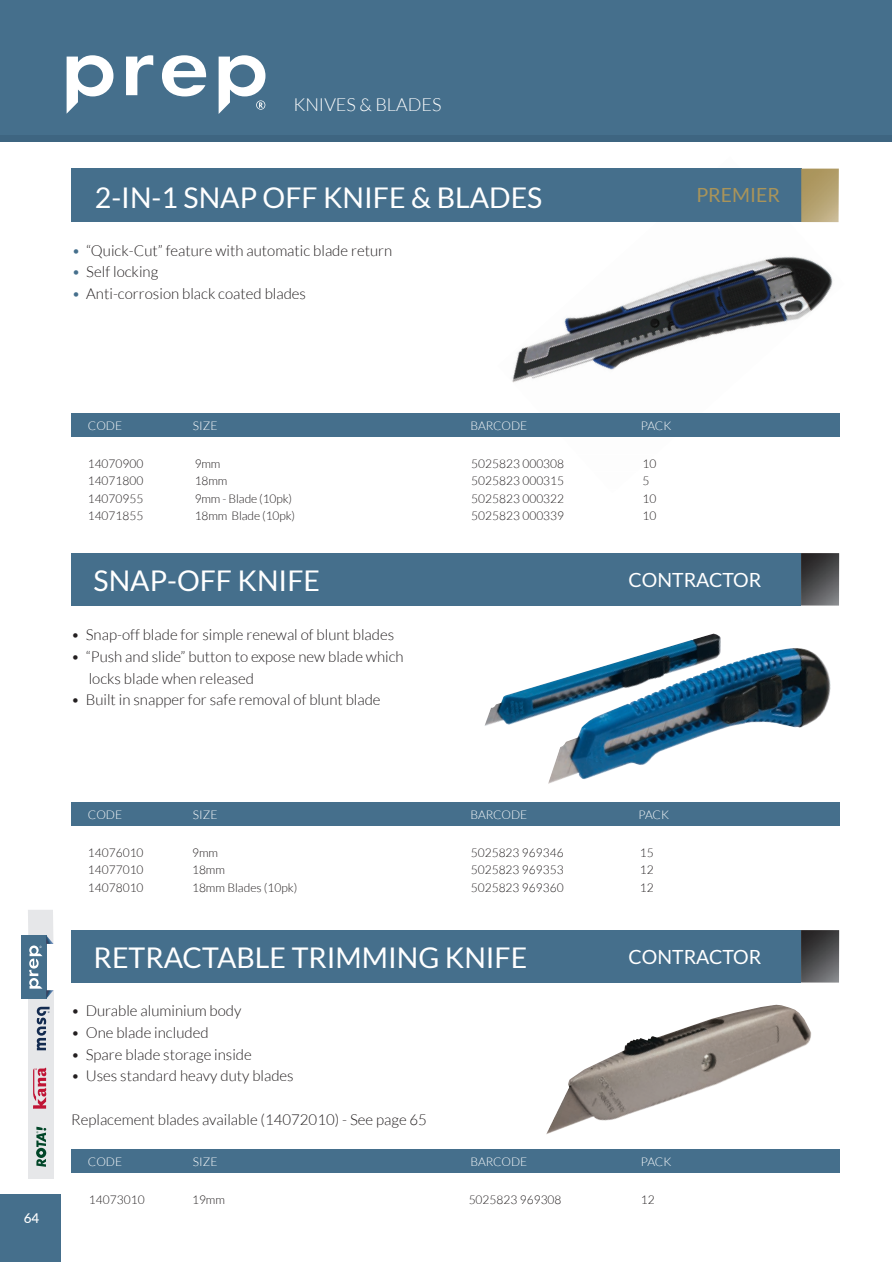
<style>
.page{position:relative;width:892px;height:1262px;background:#fff}
.page>*{position:absolute;margin:0;border:0;box-sizing:border-box;transform-origin:0 0}
.t1{font:28.5px "Lato";color:#fff}
.t2{font:19.5px "Lato";color:#fff}
.t3{font:19.5px "Lato";color:#a9945a}
.t4{font:300 18px "Lato";color:#fff}
.t5{font:300 15px/21.6px "Lato";color:#231f20}
.t6{font:500 13.5px "Lato";color:#fff}
.t7{font:300 12px "Lato";color:#231f20}
.t8{font:300 12px "Lato";color:#fff}
.s1{color:#456f8c}
</style>
<div class="page">
<div style="left:0;top:0;width:891px;height:135px;background:#456f8c"></div>
<div style="left:0;top:1193px;width:61px;height:68px;background:#456f8c"></div>
<div style="left:0;top:135px;width:891px;height:7px;background:#3e6581"></div>
<svg style="left:126px;top:55px;width:27px;height:40px"></svg>
<svg style="left:162px;top:55px;width:44px;height:41px"></svg>
<svg style="left:67px;top:55px;width:46px;height:59px"></svg>
<svg style="left:218px;top:55px;width:47px;height:59px"></svg>
<div style="left:28px;top:989px;width:25px;height:189px;background:#e6e7e9"></div>
<svg style="left:33px;top:1067px;width:13px;height:41px"></svg>
<svg style="left:36px;top:1126px;width:10px;height:40px"></svg>
<svg style="left:37px;top:1006px;width:13px;height:44px"></svg>
<div style="left:21px;top:935px;width:25px;height:63px;background:#456f8c"></div>
<svg style="left:28px;top:910px;width:25px;height:88px"></svg>
<img style="left:512px;top:168px;width:328px;height:269px">
<img style="left:546px;top:1004px;width:265px;height:130px">
<img style="left:548px;top:647px;width:282px;height:137px">
<img style="left:484px;top:633px;width:236px;height:93px">
<div style="left:72px;top:553px;width:728px;height:52px;background:#456f8c"></div>
<img style="left:800px;top:553px;width:38px;height:52px">
<div style="left:72px;top:929px;width:728px;height:53px;background:#456f8c"></div>
<img style="left:800px;top:930px;width:38px;height:52px">
<div style="left:71px;top:413px;width:767px;height:24px;background:#456f8c"></div>
<div style="left:71px;top:802px;width:767px;height:23px;background:#456f8c"></div>
<div style="left:71px;top:1149px;width:767px;height:23px;background:#456f8c"></div>
<div style="left:71px;top:168px;width:729px;height:54px;background:#456f8c"></div>
<img style="left:801px;top:168px;width:37px;height:54px">
<img style="left:800px;top:168px;width:1px;height:54px">
<p class="t4" style="left:293px;top:95px;width:149px">KNIVES &amp; BLADES</p>
<h1 class="t1" style="left:95px;top:181px;width:449px">2-IN-1 SNAP OFF KNIFE &amp; BLADES</h1>
<h2 class="t3" style="left:696px;top:184px;width:85px">PREMIER</h2>
<p class="t5" style="left:72px;top:239px;width:322px"><span class="s1">•</span> “Quick-Cut” feature with automatic blade return</p>
<p class="t5" style="left:72px;top:261px;width:88px"><span class="s1">•</span> Self locking</p>
<p class="t5" style="left:72px;top:282px;width:236px"><span class="s1">•</span> Anti-corrosion black coated blades</p>
<p class="t8" style="left:88px;top:419px;width:36px">CODE</p>
<p class="t8" style="left:193px;top:419px;width:26px">SIZE</p>
<p class="t8" style="left:470px;top:419px;width:58px">BARCODE</p>
<p class="t8" style="left:640px;top:419px;width:32px">PACK</p>
<p class="t7" style="left:88px;top:457px;width:57px">14070900</p>
<p class="t7" style="left:194px;top:457px;width:27px">9mm</p>
<p class="t7" style="left:471px;top:457px;width:94px">5025823 000308</p>
<p class="t7" style="left:642px;top:457px;width:15px">10</p>
<p class="t7" style="left:88px;top:474px;width:57px">14071800</p>
<p class="t7" style="left:194px;top:474px;width:34px">18mm</p>
<p class="t7" style="left:471px;top:474px;width:94px">5025823 000315</p>
<p class="t7" style="left:642px;top:474px;width:8px">5</p>
<p class="t7" style="left:88px;top:492px;width:57px">14070955</p>
<p class="t7" style="left:194px;top:492px;width:99px">9mm - Blade (10pk)</p>
<p class="t7" style="left:471px;top:492px;width:94px">5025823 000322</p>
<p class="t7" style="left:642px;top:492px;width:15px">10</p>
<p class="t7" style="left:88px;top:509px;width:57px">14071855</p>
<p class="t7" style="left:194px;top:509px;width:102px">18mm Blade (10pk)</p>
<p class="t7" style="left:471px;top:509px;width:94px">5025823 000339</p>
<p class="t7" style="left:642px;top:509px;width:15px">10</p>
<h1 class="t1" style="left:94px;top:565px;width:228px">SNAP-OFF KNIFE</h1>
<h2 class="t2" style="left:628px;top:569px;width:134px">CONTRACTOR</h2>
<p class="t5" style="left:71px;top:624px;width:324px">• Snap-off blade for simple renewal of blunt blades</p>
<p class="t5" style="left:89px;top:645px;width:316px;text-indent:-17px">• “Push and slide” button to expose new blade which locks blade when released</p>
<p class="t5" style="left:71px;top:689px;width:311px">• Built in snapper for safe removal of blunt blade</p>
<p class="t6" style="left:24px;top:1208px;width:17px">64</p>
<p class="t8" style="left:88px;top:807px;width:36px">CODE</p>
<p class="t8" style="left:193px;top:807px;width:26px">SIZE</p>
<p class="t8" style="left:470px;top:807px;width:58px">BARCODE</p>
<p class="t8" style="left:638px;top:807px;width:32px">PACK</p>
<p class="t7" style="left:88px;top:846px;width:57px">14076010</p>
<p class="t7" style="left:192px;top:846px;width:28px">9mm</p>
<p class="t7" style="left:470px;top:846px;width:94px">5025823 969346</p>
<p class="t7" style="left:639px;top:846px;width:15px">15</p>
<p class="t7" style="left:88px;top:863px;width:57px">14077010</p>
<p class="t7" style="left:192px;top:863px;width:34px">18mm</p>
<p class="t7" style="left:470px;top:863px;width:94px">5025823 969353</p>
<p class="t7" style="left:639px;top:863px;width:15px">12</p>
<p class="t7" style="left:88px;top:880px;width:57px">14078010</p>
<p class="t7" style="left:192px;top:880px;width:107px">18mm Blades (10pk)</p>
<p class="t7" style="left:470px;top:880px;width:94px">5025823 969360</p>
<p class="t7" style="left:639px;top:880px;width:15px">12</p>
<h1 class="t1" style="left:94px;top:942px;width:435px">RETRACTABLE TRIMMING KNIFE</h1>
<h2 class="t2" style="left:628px;top:945px;width:134px">CONTRACTOR</h2>
<p class="t5" style="left:71px;top:999px;width:172px">• Durable aluminium body</p>
<p class="t5" style="left:71px;top:1021px;width:139px">• One blade included</p>
<p class="t5" style="left:71px;top:1043px;width:182px">• Spare blade storage inside</p>
<p class="t5" style="left:71px;top:1064px;width:224px">• Uses standard heavy duty blades</p>
<p class="t5" style="left:71px;top:1108px;width:357px">Replacement blades available (14072010) - See page 65</p>
<p class="t8" style="left:88px;top:1154px;width:36px">CODE</p>
<p class="t8" style="left:193px;top:1154px;width:26px">SIZE</p>
<p class="t8" style="left:470px;top:1154px;width:58px">BARCODE</p>
<p class="t8" style="left:640px;top:1154px;width:32px">PACK</p>
<p class="t7" style="left:89px;top:1192px;width:57px">14073010</p>
<p class="t7" style="left:192px;top:1192px;width:34px">19mm</p>
<p class="t7" style="left:468px;top:1192px;width:94px">5025823 969308</p>
<p class="t7" style="left:640px;top:1192px;width:15px">12</p>
</div>
